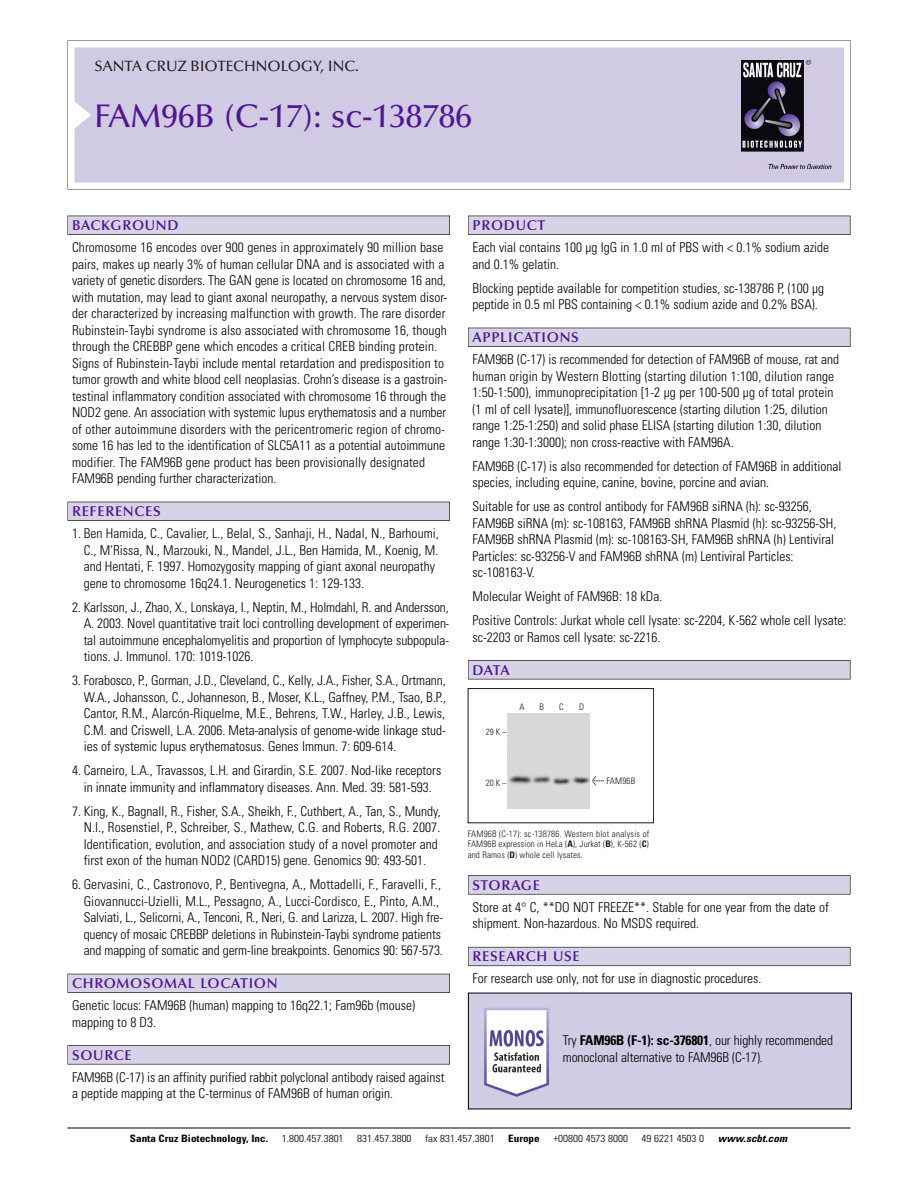
<style>
.page{position:relative;width:918px;height:1188px;background:#fff}
.page>*{position:absolute;margin:0;border:0;box-sizing:border-box;transform-origin:0 0}
.t1{font:500 33px "Optima";color:#511695}
.t2{font:500 15px "Optima";color:#231f20}
.t3{font:600 14.25px "Optima";letter-spacing:.05em;color:#511695}
.t4{font:300 condensed 13.5px/16.5px "Univers";color:#000}
.t5{font:300 condensed 10.2px "Univers";color:#000;scale:1.1 1}
.t6{font:700 condensed 10.2px "Univers";color:#000;scale:1.1 1}
.t7{font:italic 700 condensed 10.2px "Univers";letter-spacing:.005em;color:#000;scale:1.1 1}
.t8{font:9px/10.5px "Univers Condensed Light+KBQOLM";letter-spacing:.015em;color:#191919;text-align:justify}
.s1{font-family:"Meta Plus Book Roman+LIOUJZ";font-size:10.5px}
.s2{font-family:"Univers Condensed Bold+ZQONNK"}
.s3{font-weight:700}
</style>
<div class="page">
<svg style="left:68px;top:40px;width:783px;height:149px"></svg>
<div style="left:74px;top:47px;width:770px;height:135px;background:#d1cae3"></div>
<img style="left:741px;top:60px;width:90px;height:108px">
<div style="left:68px;top:216px;width:382px;height:19px;background:#525155"></div>
<div style="left:68px;top:216px;width:381px;height:18px;background:#d7d3e7"></div>
<div style="left:68px;top:502px;width:382px;height:19px;background:#515055"></div>
<div style="left:68px;top:502px;width:381px;height:18px;background:#d7d3e7"></div>
<div style="left:68px;top:974px;width:382px;height:19px;background:#525158"></div>
<div style="left:68px;top:974px;width:381px;height:18px;background:#d7d3e7"></div>
<div style="left:68px;top:1045px;width:382px;height:19px;background:#575759"></div>
<div style="left:68px;top:1046px;width:381px;height:18px;background:#d7d3e7"></div>
<div style="left:468px;top:216px;width:382px;height:19px;background:#525155"></div>
<div style="left:468px;top:216px;width:382px;height:18px;background:#d7d3e7"></div>
<div style="left:468px;top:328px;width:382px;height:19px;background:#515055"></div>
<div style="left:468px;top:328px;width:382px;height:18px;background:#d7d3e7"></div>
<div style="left:468px;top:660px;width:382px;height:19px;background:#545357"></div>
<div style="left:468px;top:661px;width:382px;height:18px;background:#d7d3e7"></div>
<svg style="left:468px;top:875px;width:382px;height:20px"></svg>
<div style="left:468px;top:876px;width:382px;height:18px;background:#d7d3e7"></div>
<div style="left:468px;top:947px;width:382px;height:19px;background:#66646e"></div>
<div style="left:468px;top:947px;width:382px;height:18px;background:#d7d3e7"></div>
<hr style="left:68px;top:1128px;width:782px;height:1px;background:#000">
<div style="left:468px;top:688px;width:186px;height:135px;border:1px solid #191919"></div>
<img style="left:508px;top:713px;width:82px;height:96px">
<img style="left:470px;top:995px;width:380px;height:112px">
<p class="t2" style="left:94px;top:61px;width:266px">SANTA CRUZ BIOTECHNOLOGY, INC.</p>
<h1 class="t1" style="left:94px;top:103px;width:379px">FAM96B (C-17): sc-138786</h1>
<p class="t3" style="left:72px;top:219px;width:108px">BACKGROUND</p>
<p class="t4" style="left:72px;top:240px;width:377px">Chromosome 16 encodes over 900 genes in approximately 90 million base pairs, makes up nearly 3% of human cellular DNA and is associated with a variety of genetic disorders. The GAN gene is located on chromosome 16 and, with mutation, may lead to giant axonal neuropathy, a nervous system disor&shy;der characterized by increasing malfunction with growth. The rare disorder Rubinstein-Taybi syndrome is also associated with chromosome 16, though through the CREBBP gene which encodes a critical CREB binding protein.<br>Signs of Rubinstein-Taybi include mental retardation and predisposition to tumor growth and white blood cell neoplasias. Crohn’s disease is a gastroin&shy;testinal inflammatory condition associated with chromosome 16 through the NOD2 gene. An association with systemic lupus erythematosis and a number of other autoimmune disorders with the pericentromeric region of chromo&shy;some 16 has led to the identification of SLC5A11 as a potential autoimmune modifier. The FAM96B gene product has been provisionally designated FAM96B pending further characterization.</p>
<p class="t3" style="left:72px;top:506px;width:90px">REFERENCES</p>
<p class="t4" style="left:84px;top:526px;width:357px;text-indent:-12px">1. Ben Hamida, C., Cavalier, L., Belal, S., Sanhaji, H., Nadal, N., Barhoumi, C., M’Rissa, N., Marzouki, N., Mandel, J.L., Ben Hamida, M., Koenig, M. and Hentati, F. 1997. Homozygosity mapping of giant axonal neuropathy gene to chromosome 16q24.1. Neurogenetics 1: 129-133.</p>
<p class="t4" style="left:84px;top:600px;width:367px;text-align:justify;text-indent:-12px">2. Karlsson, J., Zhao, X., Lonskaya, I., Neptin, M., Holmdahl, R. and Andersson, A. 2003. Novel quantitative trait loci controlling development of experimen&shy;tal autoimmune encephalomyelitis and proportion of lymphocyte subpopula&shy;tions. J. Immunol. 170: 1019-1026.</p>
<p class="t4" style="left:84px;top:673px;width:364px;text-align:justify;text-indent:-12px">3. Forabosco, P., Gorman, J.D., Cleveland, C., Kelly, J.A., Fisher, S.A., Ortmann, W.A., Johansson, C., Johanneson, B., Moser, K.L., Gaffney, P.M., Tsao, B.P., Cantor, R.M., Alarcón-Riquelme, M.E., Behrens, T.W., Harley, J.B., Lewis, C.M. and Criswell, L.A. 2006. Meta-analysis of genome-wide linkage stud&shy;ies of systemic lupus erythematosus. Genes Immun. 7: 609-614.</p>
<p class="t4" style="left:72px;top:763px;width:371px;text-align:center">4. Carneiro, L.A., Travassos, L.H. and Girardin, S.E. 2007. Nod-like receptors in innate immunity and inflammatory diseases. Ann. Med. 39: 581-593.</p>
<p class="t4" style="left:84px;top:804px;width:359px;text-indent:-12px">7. King, K., Bagnall, R., Fisher, S.A., Sheikh, F., Cuthbert, A., Tan, S., Mundy, N.I., Rosenstiel, P., Schreiber, S., Mathew, C.G. and Roberts, R.G. 2007.<br>Identification, evolution, and association study of a novel promoter and first exon of the human NOD2 (CARD15) gene. Genomics 90: 493-501.</p>
<p class="t4" style="left:84px;top:877px;width:361px;text-indent:-12px">6. Gervasini, C., Castronovo, P., Bentivegna, A., Mottadelli, F., Faravelli, F., Giovannucci-Uzielli, M.L., Pessagno, A., Lucci-Cordisco, E., Pinto, A.M., Salviati, L., Selicorni, A., Tenconi, R., Neri, G. and Larizza, L. 2007. High fre&shy;quency of mosaic CREBBP deletions in Rubinstein-Taybi syndrome patients and mapping of somatic and germ-line breakpoints. Genomics 90: 567-573.</p>
<p class="t3" style="left:72px;top:978px;width:207px">CHROMOSOMAL LOCATION</p>
<p class="t4" style="left:72px;top:998px;width:345px">Genetic locus: FAM96B (human) mapping to 16q22.1; Fam96b (mouse) mapping to 8 D3.</p>
<p class="t3" style="left:72px;top:1049px;width:61px">SOURCE</p>
<p class="t4" style="left:72px;top:1070px;width:374px">FAM96B (C-17) is an affinity purified rabbit polyclonal antibody raised against a peptide mapping at the C-terminus of FAM96B of human origin.</p>
<p class="t3" style="left:473px;top:219px;width:74px">PRODUCT</p>
<p class="t4" style="left:473px;top:240px;width:358px">Each vial contains 100 µg IgG in 1.0 ml of PBS with &lt; 0.1% sodium azide and 0.1% gelatin.</p>
<p class="t4" style="left:473px;top:281px;width:353px">Blocking peptide available for competition studies, sc-138786 P, (100 µg peptide in 0.5 ml PBS containing &lt; 0.1% sodium azide and 0.2% BSA).</p>
<p class="t3" style="left:473px;top:332px;width:108px">APPLICATIONS</p>
<p class="t4" style="left:473px;top:352px;width:368px">FAM96B (C-17) is recommended for detection of FAM96B of mouse, rat and human origin by Western Blotting (starting dilution 1:100, dilution range 1:50-1:500), immunoprecipitation [1-2 µg per 100-500 µg of total protein (1 ml of cell lysate)], immunofluorescence (starting dilution 1:25, dilution range 1:25-1:250) and solid phase ELISA (starting dilution 1:30, dilution range 1:30-1:3000); non cross-reactive with FAM96A.</p>
<p class="t4" style="left:473px;top:459px;width:370px">FAM96B (C-17) is also recommended for detection of FAM96B in additional species, including equine, canine, bovine, porcine and avian.</p>
<p class="t4" style="left:473px;top:499px;width:365px">Suitable for use as control antibody for FAM96B siRNA (h): sc-93256, FAM96B siRNA (m): sc-108163, FAM96B shRNA Plasmid (h): sc-93256-SH, FAM96B shRNA Plasmid (m): sc-108163-SH, FAM96B shRNA (h) Lentiviral Particles: sc-93256-V and FAM96B shRNA (m) Lentiviral Particles: sc-108163-V.</p>
<p class="t4" style="left:473px;top:586px;width:375px;line-height:24px">Molecular Weight of FAM96B: 18 kDa.<br>Positive Controls: Jurkat whole cell lysate: sc-2204, K-562 whole cell lysate:</p>
<p class="t4" style="left:473px;top:630px;width:190px">sc-2203 or Ramos cell lysate: sc-2216.</p>
<p class="t3" style="left:473px;top:664px;width:39px">DATA</p>
<p class="t8" style="left:486px;top:728px;width:22px">29K–</p>
<p class="t8" style="left:519px;top:703px;width:7px">A</p>
<p class="t8" style="left:540px;top:703px;width:6px">B</p>
<p class="t8" style="left:559px;top:703px;width:6px">C</p>
<p class="t8" style="left:579px;top:703px;width:7px">D</p>
<p class="t8" style="left:486px;top:779px;width:22px">20K–</p>
<p class="t8" style="left:592px;top:776px;width:45px"><span class="s1">&lt;</span> FAM96B</p>
<p class="t8" style="left:468px;top:829px;width:183px">FAM96B (C-17): sc-138786. Western blot analysis of FAM96B expression in HeLa (<span class="s2">A</span>), Jurkat (<span class="s2">B</span>), K-562 (<span class="s2">C</span>) and Ramos (<span class="s2">D</span>) whole cell lysates.</p>
<p class="t3" style="left:473px;top:879px;width:69px">STORAGE</p>
<p class="t4" style="left:473px;top:900px;width:358px">Store at 4° C, **DO NOT FREEZE**. Stable for one year from the date of shipment. Non-hazardous. No MSDS required.</p>
<p class="t3" style="left:473px;top:951px;width:109px">RESEARCH USE</p>
<p class="t4" style="left:473px;top:971px;width:290px">For research use only, not for use in diagnostic procedures.</p>
<p class="t4" style="left:563px;top:1034px;width:272px">Try <span class="s3">FAM96B (F-1): sc-376801</span>, our highly recommended monoclonal alternative to FAM96B (C-17).</p>
<p class="t6" style="left:130px;top:1135px;width:127px">Santa Cruz Biotechnology, Inc.</p>
<p class="t5" style="left:282px;top:1135px;width:58px">1.800.457.3801</p>
<p class="t5" style="left:357px;top:1135px;width:51px">831.457.3800</p>
<p class="t5" style="left:425px;top:1135px;width:65px">fax 831.457.3801</p>
<p class="t6" style="left:508px;top:1135px;width:30px">Europe</p>
<p class="t5" style="left:553px;top:1135px;width:69px">+00800 4573 8000</p>
<p class="t5" style="left:642px;top:1135px;width:58px">49 6221 4503 0</p>
<p class="t7" style="left:718px;top:1135px;width:64px">www.scbt.com</p>
</div>
